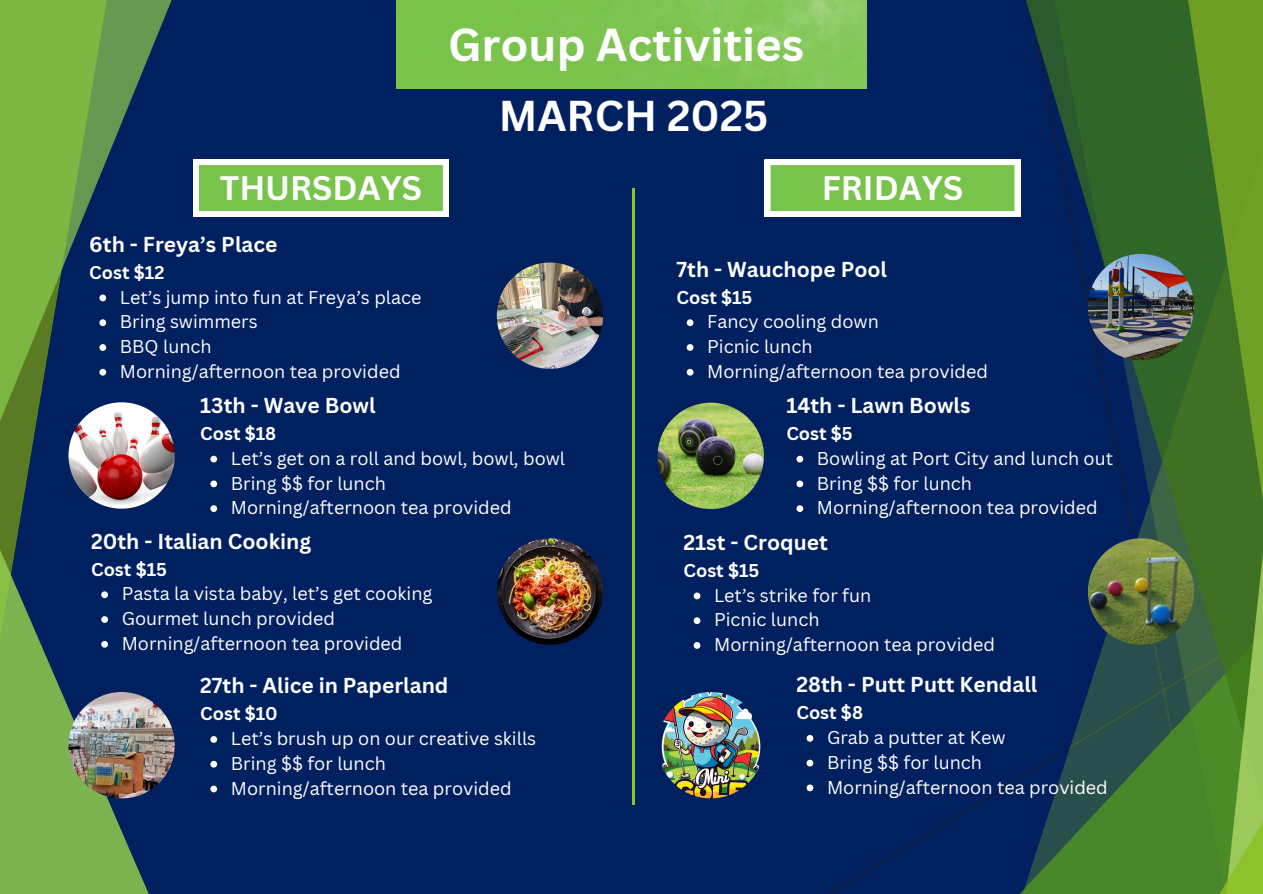
<style>
.page{position:relative;width:1263px;height:894px;background:#fff}
.page>*{position:absolute;margin:0;border:0;box-sizing:border-box;transform-origin:0 0}
.t1{font:700 45px "Canva Sans";color:#fff}
.t2{font:700 42px "Canva Sans";color:#fff}
.t3{font:700 33px "Canva Sans";color:#fff}
.t4{font:700 21px "Canva Sans";color:#fff}
.t5{font:18px "Canva Sans";color:#fff}
.t6{font:700 18px "Canva Sans";color:#fff}
</style>
<div class="page">
<div style="left:0;top:0;width:1263px;height:893px;background:#002060"></div>
<img style="left:0;top:0;width:175px;height:893px">
<img style="left:725px;top:0;width:538px;height:893px">
<img style="left:396px;top:0;width:471px;height:89px">
<svg style="left:99px;top:294px;width:7px;height:7px"></svg>
<svg style="left:99px;top:319px;width:7px;height:7px"></svg>
<svg style="left:99px;top:344px;width:7px;height:7px"></svg>
<svg style="left:99px;top:369px;width:7px;height:6px"></svg>
<svg style="left:193px;top:159px;width:255px;height:58px;background:#97d175"></svg>
<svg style="left:765px;top:159px;width:255px;height:58px;background:#98d176"></svg>
<hr style="left:632px;top:188px;width:3px;height:616px;background:#90c226">
<img style="left:497px;top:262px;width:106px;height:107px;border-radius:50%">
<img style="left:497px;top:538px;width:106px;height:106px;border-radius:50%">
<img style="left:1088px;top:538px;width:106px;height:106px;border-radius:50%">
<img style="left:68px;top:402px;width:107px;height:106px;border-radius:50%">
<img style="left:68px;top:691px;width:107px;height:107px;border-radius:50%">
<img style="left:1088px;top:254px;width:106px;height:106px;border-radius:50%">
<img style="left:658px;top:402px;width:106px;height:107px;border-radius:50%">
<svg style="left:101px;top:591px;width:7px;height:7px"></svg>
<svg style="left:101px;top:616px;width:7px;height:6px"></svg>
<svg style="left:101px;top:640px;width:7px;height:7px"></svg>
<svg style="left:807px;top:734px;width:6px;height:7px"></svg>
<svg style="left:807px;top:759px;width:6px;height:7px"></svg>
<svg style="left:807px;top:784px;width:6px;height:7px"></svg>
<svg style="left:210px;top:455px;width:7px;height:7px"></svg>
<svg style="left:210px;top:480px;width:7px;height:7px"></svg>
<svg style="left:210px;top:505px;width:7px;height:7px"></svg>
<svg style="left:210px;top:736px;width:7px;height:6px"></svg>
<svg style="left:210px;top:760px;width:7px;height:7px"></svg>
<svg style="left:210px;top:785px;width:7px;height:7px"></svg>
<svg style="left:687px;top:319px;width:6px;height:7px"></svg>
<svg style="left:687px;top:344px;width:6px;height:7px"></svg>
<svg style="left:687px;top:369px;width:6px;height:6px"></svg>
<svg style="left:796px;top:455px;width:7px;height:7px"></svg>
<svg style="left:796px;top:480px;width:7px;height:7px"></svg>
<svg style="left:796px;top:505px;width:7px;height:7px"></svg>
<svg style="left:694px;top:592px;width:6px;height:7px"></svg>
<svg style="left:694px;top:617px;width:6px;height:7px"></svg>
<svg style="left:694px;top:642px;width:6px;height:6px"></svg>
<img style="left:658px;top:691px;width:106px;height:107px;border-radius:50%">
<p class="t1" style="left:448px;top:13px;width:357px">Group Activities</p>
<p class="t2" style="left:499px;top:86px;width:271px">MARCH 2025</p>
<h4 class="t3" style="left:220px;top:165px;width:204px">THURSDAYS</h4>
<p class="t3" style="left:822px;top:165px;width:143px">FRIDAYS</p>
<p class="t4" style="left:89px;top:229px;width:190px">6th - Freya’s Place</p>
<p class="t6" style="left:89px;top:259px;width:77px">Cost $12</p>
<p class="t5" style="left:120px;top:284px;width:303px">Let’s jump into fun at Freya’s place</p>
<p class="t5" style="left:120px;top:309px;width:139px">Bring swimmers</p>
<p class="t5" style="left:120px;top:334px;width:93px">BBQ lunch</p>
<h2 class="t5" style="left:120px;top:358px;width:282px">Morning/afternoon tea provided</h2>
<p class="t4" style="left:200px;top:390px;width:177px">13th - Wave Bowl</p>
<p class="t6" style="left:200px;top:420px;width:78px">Cost $18</p>
<p class="t5" style="left:231px;top:445px;width:336px">Let’s get on a roll and bowl, bowl, bowl</p>
<p class="t5" style="left:231px;top:470px;width:157px">Bring $$ for lunch</p>
<h4 class="t5" style="left:231px;top:495px;width:282px">Morning/afternoon tea provided</h4>
<p class="t4" style="left:91px;top:526px;width:222px">20th - Italian Cooking</p>
<p class="t6" style="left:91px;top:556px;width:77px">Cost $15</p>
<p class="t5" style="left:122px;top:581px;width:312px">Pasta la vista baby, let’s get cooking</p>
<h1 class="t5" style="left:122px;top:605px;width:215px">Gourmet lunch provided</h1>
<p class="t5" style="left:122px;top:630px;width:282px">Morning/afternoon tea provided</p>
<p class="t4" style="left:200px;top:670px;width:250px">27th - Alice in Paperland</p>
<p class="t6" style="left:200px;top:700px;width:79px">Cost $10</p>
<p class="t5" style="left:231px;top:725px;width:307px">Let’s brush up on our creative skills</p>
<p class="t5" style="left:231px;top:750px;width:157px">Bring $$ for lunch</p>
<p class="t5" style="left:231px;top:775px;width:282px">Morning/afternoon tea provided</p>
<h4 class="t4" style="left:677px;top:254px;width:212px">7th - Wauchope Pool</h4>
<h4 class="t6" style="left:677px;top:284px;width:77px">Cost $15</h4>
<p class="t5" style="left:707px;top:309px;width:173px">Fancy cooling down</p>
<p class="t5" style="left:707px;top:334px;width:107px">Picnic lunch</p>
<p class="t5" style="left:707px;top:358px;width:282px">Morning/afternoon tea provided</p>
<p class="t4" style="left:786px;top:390px;width:186px">14th - Lawn Bowls</p>
<p class="t6" style="left:786px;top:420px;width:68px">Cost $5</p>
<h4 class="t5" style="left:817px;top:445px;width:298px">Bowling at Port City and lunch out</h4>
<p class="t5" style="left:817px;top:470px;width:157px">Bring $$ for lunch</p>
<p class="t5" style="left:817px;top:495px;width:282px">Morning/afternoon tea provided</p>
<p class="t4" style="left:683px;top:527px;width:146px">21st - Croquet</p>
<p class="t6" style="left:683px;top:557px;width:77px">Cost $15</p>
<h4 class="t5" style="left:714px;top:582px;width:159px">Let’s strike for fun</h4>
<p class="t5" style="left:714px;top:607px;width:107px">Picnic lunch</p>
<p class="t5" style="left:714px;top:631px;width:282px">Morning/afternoon tea provided</p>
<h3 class="t4" style="left:796px;top:669px;width:242px">28th - Putt Putt Kendall</h3>
<h3 class="t6" style="left:796px;top:699px;width:68px">Cost $8</h3>
<p class="t5" style="left:827px;top:724px;width:180px">Grab a putter at Kew</p>
<h4 class="t5" style="left:827px;top:749px;width:157px">Bring $$ for lunch</h4>
<p class="t5" style="left:827px;top:774px;width:282px">Morning/afternoon tea provided</p>
</div>
